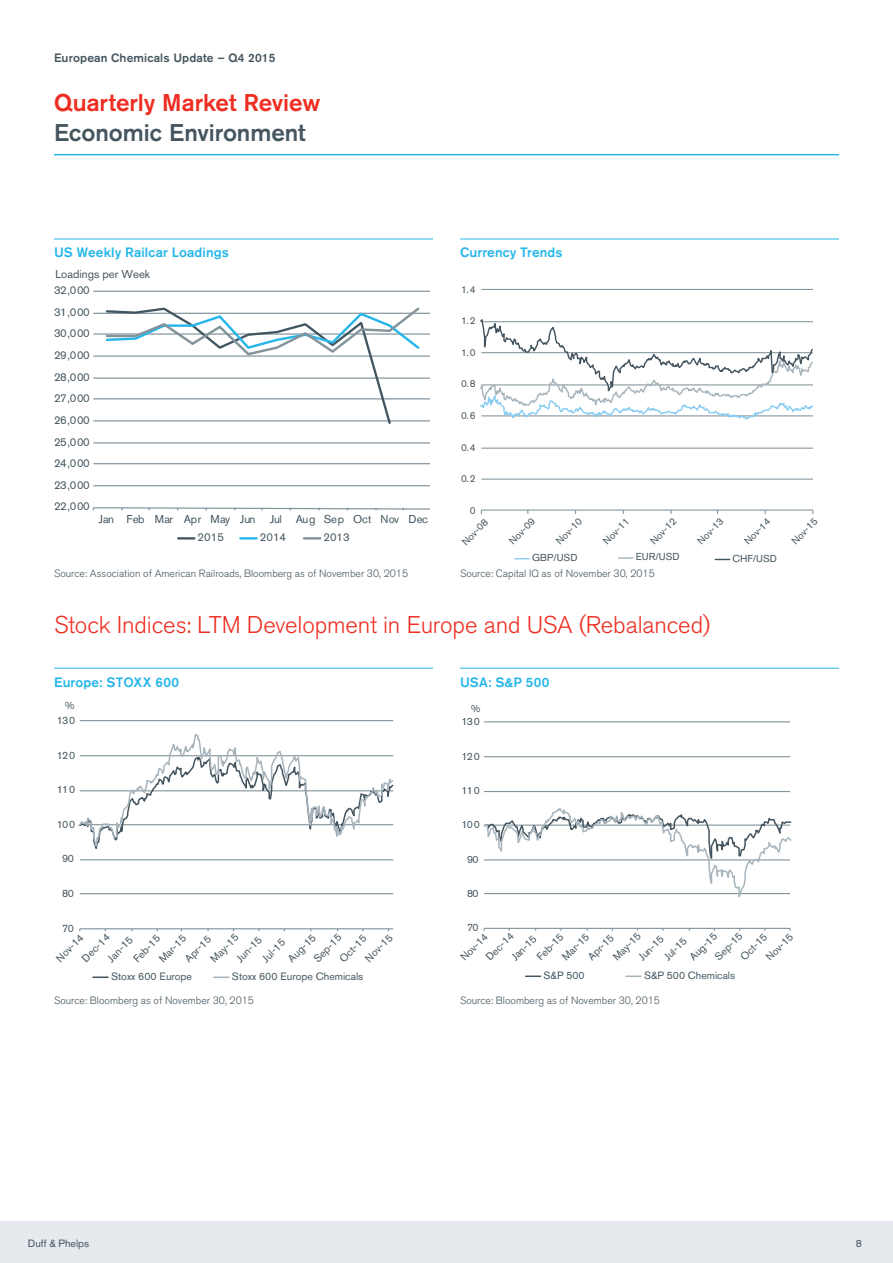
<style>
.page{position:relative;width:893px;height:1263px;background:#fff}
.page>*{position:absolute;margin:0;border:0;box-sizing:border-box;transform-origin:0 0}
.Article_Subtitle{font:300 24px "Akzidenz Grotesk BQ";letter-spacing:-.005em;color:#ee2e22}
.PH1{font:500 24px "Akzidenz Grotesk BQ";letter-spacing:-.005em;color:#ee2e22}
.PH2{font:500 24px "Akzidenz Grotesk BQ";color:#45555f}
.Image_Title{font:500 13.5px "Akzidenz Grotesk BQ";letter-spacing:.01em;color:#26b6ea}
.t1{font:500 12px "Akzidenz Grotesk BQ";letter-spacing:.01em;color:#45555f}
.t2{font:11.4px "Akzidenz Grotesk BQ";color:#45555f}
.t3{font:11.4px "Akzidenz Grotesk BQ";letter-spacing:-.02em;color:#45555f}
.t4{font:10.65px "Akzidenz Grotesk BQ";color:#45555f}
.Footnote{font:300 10.5px "Akzidenz Grotesk BQ";color:#45555f}
.t5{font:10.5px "Akzidenz Grotesk BQ";color:#45555f}
.t6{font:10.05px "Akzidenz Grotesk BQ";color:#45555f}
</style>
<div class="page">
<div style="left:0;top:1221px;width:893px;height:42px;background:#e6e9ed"></div>
<hr style="left:54px;top:239px;width:379px;height:1px;background:#26b6ea">
<hr style="left:460px;top:239px;width:379px;height:1px;background:#26b6ea">
<hr style="left:54px;top:668px;width:379px;height:1px;background:#26b6ea">
<hr style="left:460px;top:668px;width:379px;height:1px;background:#26b6ea">
<svg style="left:178px;top:537px;width:16px;height:2px"></svg>
<hr style="left:240px;top:537px;width:17px;height:3px;background:#26b6ea">
<hr style="left:304px;top:537px;width:16px;height:3px;background:#83939c">
<hr style="left:93px;top:291px;width:337px;height:1px;background:#83939c">
<hr style="left:93px;top:313px;width:337px;height:1px;background:#83939c">
<hr style="left:93px;top:333px;width:337px;height:2px;background:#83939c">
<hr style="left:93px;top:355px;width:337px;height:2px;background:#83939c">
<hr style="left:93px;top:377px;width:337px;height:2px;background:#83939c">
<hr style="left:93px;top:398px;width:337px;height:1px;background:#83939c">
<hr style="left:93px;top:420px;width:337px;height:1px;background:#83939c">
<hr style="left:93px;top:442px;width:337px;height:1px;background:#83939c">
<hr style="left:93px;top:463px;width:337px;height:1px;background:#83939c">
<hr style="left:93px;top:485px;width:337px;height:1px;background:#83939c">
<svg style="left:92px;top:507px;width:338px;height:3px"></svg>
<svg style="left:104px;top:307px;width:318px;height:117px"></svg>
<svg style="left:93px;top:976px;width:15px;height:2px"></svg>
<svg style="left:214px;top:976px;width:15px;height:2px"></svg>
<hr style="left:80px;top:720px;width:313px;height:1px;background:#83939c">
<hr style="left:80px;top:859px;width:313px;height:1px;background:#83939c">
<hr style="left:80px;top:893px;width:313px;height:1px;background:#83939c">
<hr style="left:80px;top:928px;width:313px;height:1px;background:#83939c">
<svg style="left:78px;top:734px;width:316px;height:115px"></svg>
<svg style="left:715px;top:559px;width:15px;height:1px"></svg>
<svg style="left:619px;top:557px;width:14px;height:2px"></svg>
<svg style="left:515px;top:558px;width:14px;height:1px"></svg>
<hr style="left:481px;top:289px;width:332px;height:1px;background:#83939c">
<hr style="left:481px;top:448px;width:332px;height:1px;background:#83939c">
<hr style="left:481px;top:479px;width:332px;height:1px;background:#83939c">
<hr style="left:481px;top:509px;width:332px;height:2px;background:#83939c">
<svg style="left:480px;top:319px;width:333px;height:101px"></svg>
<svg style="left:526px;top:975px;width:15px;height:2px"></svg>
<svg style="left:626px;top:975px;width:15px;height:2px"></svg>
<hr style="left:484px;top:721px;width:306px;height:1px;background:#83939c">
<hr style="left:484px;top:756px;width:306px;height:1px;background:#83939c">
<hr style="left:484px;top:791px;width:306px;height:1px;background:#83939c">
<hr style="left:484px;top:928px;width:306px;height:1px;background:#83939c">
<svg style="left:484px;top:808px;width:308px;height:90px"></svg>
<hr style="left:54px;top:154px;width:785px;height:1px;background:#26b6ea">
<p class="t1" style="left:54px;top:51px;width:223px">European Chemicals Update – Q4 2015</p>
<p class="PH1" style="left:54px;top:88px;width:268px">Quarterly Market Review</p>
<p class="PH2" style="left:54px;top:118px;width:253px">Economic Environment</p>
<p class="Image_Title" style="left:54px;top:244px;width:176px">US Weekly Railcar Loadings</p>
<p class="t2" style="left:55px;top:267px;width:96px">Loadings per Week</p>
<p class="t2" style="left:54px;top:283px;width:37px">32,000</p>
<p class="t2" style="left:54px;top:305px;width:37px">31,000</p>
<p class="t2" style="left:54px;top:327px;width:37px">30,000</p>
<p class="t2" style="left:54px;top:348px;width:37px">29,000</p>
<p class="t2" style="left:54px;top:370px;width:37px">28,000</p>
<p class="t2" style="left:54px;top:392px;width:37px">27,000</p>
<p class="t2" style="left:54px;top:413px;width:37px">26,000</p>
<p class="t2" style="left:54px;top:435px;width:37px">25,000</p>
<p class="t2" style="left:54px;top:456px;width:37px">24,000</p>
<p class="t2" style="left:54px;top:478px;width:37px">23,000</p>
<p class="t2" style="left:54px;top:500px;width:37px">22,000</p>
<p class="t3" style="left:99px;top:512px;width:158px">Jan Feb Mar Apr May Jun</p>
<p class="t2" style="left:270px;top:512px;width:160px">Jul Aug Sep Oct Nov Dec</p>
<p class="t2" style="left:198px;top:530px;width:28px">2015</p>
<p class="t2" style="left:260px;top:530px;width:28px">2014</p>
<p class="t2" style="left:323px;top:530px;width:28px">2013</p>
<p class="Image_Title" style="left:460px;top:244px;width:104px">Currency Trends</p>
<p class="t6" style="left:461px;top:283px;width:16px">1.4</p>
<p class="t6" style="left:461px;top:315px;width:16px">1.2</p>
<p class="t6" style="left:461px;top:346px;width:16px">1.0</p>
<p class="t6" style="left:461px;top:378px;width:16px">0.8</p>
<p class="t6" style="left:461px;top:409px;width:16px">0.6</p>
<p class="t6" style="left:461px;top:441px;width:16px">0.4</p>
<p class="t6" style="left:461px;top:473px;width:16px">0.2</p>
<p class="t6" style="left:470px;top:504px;width:7px">0</p>
<p class="t6" style="left:459px;top:539px;width:34px;rotate:-45deg">Nov-08</p>
<p class="t6" style="left:506px;top:538px;width:34px;rotate:-45deg">Nov-09</p>
<p class="t6" style="left:553px;top:538px;width:34px;rotate:-45deg">Nov-10</p>
<p class="t6" style="left:601px;top:538px;width:34px;rotate:-45deg">Nov-11</p>
<p class="t6" style="left:648px;top:538px;width:34px;rotate:-45deg">Nov-12</p>
<p class="t6" style="left:695px;top:538px;width:34px;rotate:-45deg">Nov-13</p>
<p class="t6" style="left:742px;top:538px;width:34px;rotate:-45deg">Nov-14</p>
<p class="t6" style="left:789px;top:538px;width:34px;rotate:-45deg">Nov-15</p>
<p class="t6" style="left:532px;top:551px;width:47px">GBP/USD</p>
<p class="t6" style="left:636px;top:551px;width:45px">EUR/USD</p>
<p class="t6" style="left:732px;top:552px;width:46px">CHF/USD</p>
<p class="Footnote" style="left:54px;top:567px;width:356px">Source: Association of American Railroads, Bloomberg as of November 30, 2015</p>
<p class="Footnote" style="left:460px;top:567px;width:196px">Source: Capital IQ as of November 30, 2015</p>
<p class="Article_Subtitle" style="left:54px;top:611px;width:658px">Stock Indices: LTM Development in Europe and USA (Rebalanced)</p>
<p class="Image_Title" style="left:54px;top:673px;width:127px">Europe: STOXX 600</p>
<p class="Image_Title" style="left:460px;top:673px;width:91px">USA: S&amp;P 500</p>
<p class="t4" style="left:65px;top:699px;width:11px">%</p>
<p class="t5" style="left:471px;top:702px;width:11px">%</p>
<p class="t4" style="left:57px;top:714px;width:20px">130</p>
<p class="t5" style="left:461px;top:715px;width:20px">130</p>
<p class="t4" style="left:57px;top:748px;width:20px">120</p>
<p class="t5" style="left:461px;top:750px;width:20px">120</p>
<p class="t4" style="left:57px;top:783px;width:20px">110</p>
<p class="t5" style="left:461px;top:784px;width:20px">110</p>
<p class="t4" style="left:57px;top:818px;width:20px">100</p>
<p class="t5" style="left:461px;top:818px;width:20px">100</p>
<p class="t4" style="left:62px;top:852px;width:13px">90</p>
<p class="t5" style="left:467px;top:853px;width:13px">90</p>
<p class="t4" style="left:62px;top:887px;width:13px">80</p>
<p class="t5" style="left:467px;top:887px;width:13px">80</p>
<p class="t4" style="left:62px;top:921px;width:13px">70</p>
<p class="t4" style="left:79px;top:955px;width:36px;rotate:-45deg">Dec-14</p>
<p class="t4" style="left:311px;top:955px;width:36px;rotate:-45deg">Sep-15</p>
<p class="t4" style="left:182px;top:955px;width:34px;rotate:-45deg">Apr-15</p>
<p class="t4" style="left:208px;top:955px;width:36px;rotate:-45deg">May-15</p>
<p class="t4" style="left:234px;top:955px;width:33px;rotate:-45deg">Jun-15</p>
<p class="t4" style="left:259px;top:955px;width:29px;rotate:-45deg">Jul-15</p>
<p class="t4" style="left:285px;top:955px;width:36px;rotate:-45deg">Aug-15</p>
<p class="t4" style="left:53px;top:955px;width:36px;rotate:-45deg">Nov-14</p>
<p class="t4" style="left:362px;top:955px;width:36px;rotate:-45deg">Nov-15</p>
<p class="t4" style="left:105px;top:955px;width:33px;rotate:-45deg">Jan-15</p>
<p class="t4" style="left:131px;top:955px;width:35px;rotate:-45deg">Feb-15</p>
<p class="t4" style="left:156px;top:955px;width:35px;rotate:-45deg">Mar-15</p>
<p class="t4" style="left:337px;top:955px;width:35px;rotate:-45deg">Oct-15</p>
<p class="t5" style="left:467px;top:921px;width:13px">70</p>
<p class="t5" style="left:483px;top:954px;width:36px;rotate:-45deg">Dec-14</p>
<p class="t5" style="left:712px;top:954px;width:36px;rotate:-45deg">Sep-15</p>
<p class="t5" style="left:585px;top:954px;width:34px;rotate:-45deg">Apr-15</p>
<p class="t5" style="left:610px;top:954px;width:36px;rotate:-45deg">May-15</p>
<p class="t5" style="left:636px;top:954px;width:33px;rotate:-45deg">Jun-15</p>
<p class="t5" style="left:661px;top:954px;width:29px;rotate:-45deg">Jul-15</p>
<p class="t5" style="left:687px;top:954px;width:36px;rotate:-45deg">Aug-15</p>
<p class="t5" style="left:458px;top:954px;width:35px;rotate:-45deg">Nov-14</p>
<p class="t5" style="left:763px;top:954px;width:35px;rotate:-45deg">Nov-15</p>
<p class="t5" style="left:509px;top:954px;width:32px;rotate:-45deg">Jan-15</p>
<p class="t5" style="left:534px;top:954px;width:35px;rotate:-45deg">Feb-15</p>
<p class="t5" style="left:560px;top:954px;width:35px;rotate:-45deg">Mar-15</p>
<p class="t5" style="left:738px;top:954px;width:35px;rotate:-45deg">Oct-15</p>
<p class="t4" style="left:111px;top:970px;width:82px">Stoxx 600 Europe</p>
<p class="t4" style="left:232px;top:970px;width:133px">Stoxx 600 Europe Chemicals</p>
<p class="t5" style="left:544px;top:969px;width:43px">S&amp;P 500</p>
<p class="t5" style="left:644px;top:969px;width:93px">S&amp;P 500 Chemicals</p>
<p class="Footnote" style="left:54px;top:994px;width:202px">Source: Bloomberg as of November 30, 2015</p>
<p class="Footnote" style="left:460px;top:994px;width:202px">Source: Bloomberg as of November 30, 2015</p>
<p class="t5" style="left:28px;top:1237px;width:63px">Duff &amp; Phelps</p>
<p class="t5" style="left:856px;top:1237px;width:8px">8</p>
</div>
